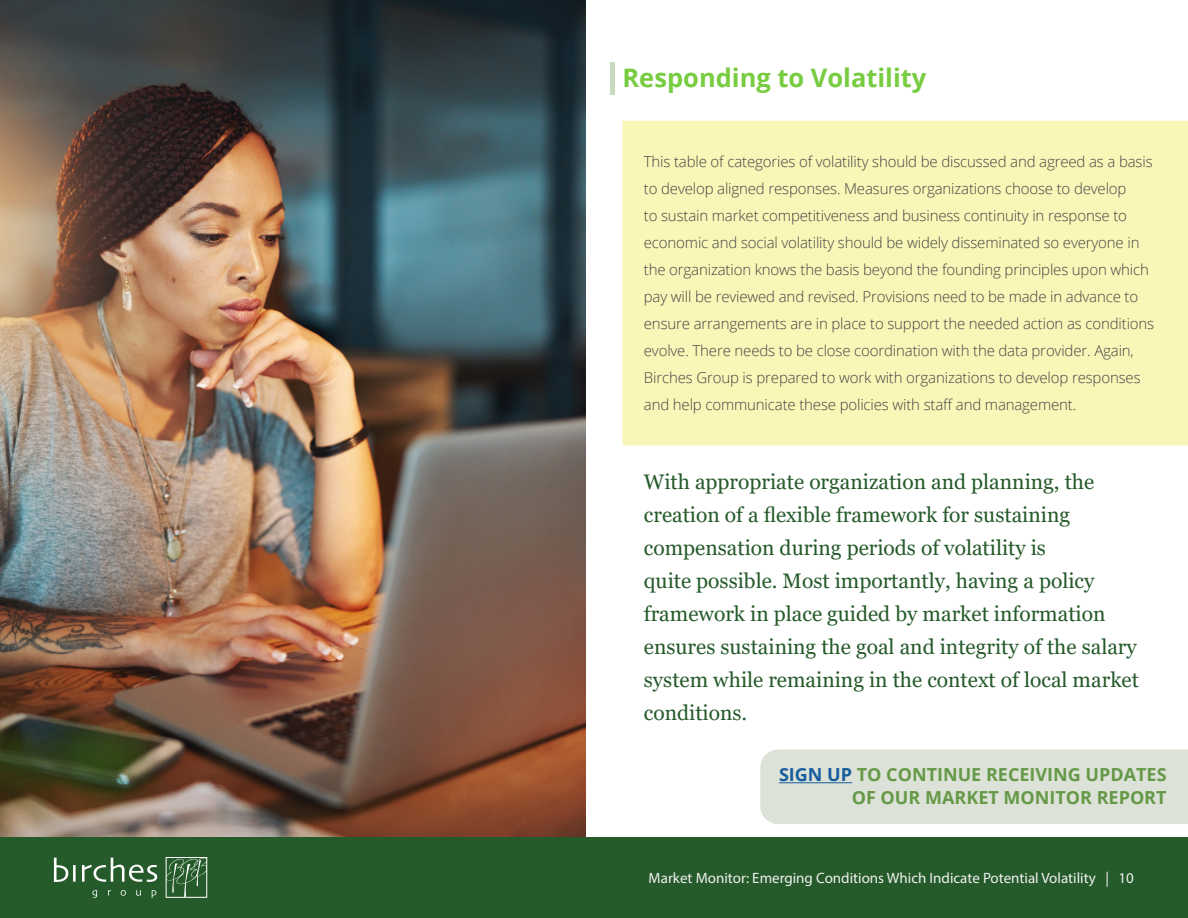
<style>
.page{position:relative;width:1188px;height:918px;background:#fff}
.page>*{position:absolute;margin:0;border:0;box-sizing:border-box;transform-origin:0 0}
.t1{font:700 25.5px "Open Sans";color:#77cc40}
.t2{font:21px/33px "Georgia";color:#255a2a}
.t3{font:700 18px/22.5px "Open Sans";color:#659947;text-align:right}
.Body{font:300 15px/27px "Open Sans";letter-spacing:-.01em;color:#434344}
.t4{font:15px "Myriad Pro";color:#eef0ed}
.s1{color:#175d9e}
</style>
<div class="page">
<div style="left:610px;top:62px;width:5px;height:32px;background:#c9dbbe"></div>
<div style="left:622px;top:121px;width:566px;height:325px;background:#faf6b7;border:2px solid #f9f4a6"></div>
<div style="left:760px;top:750px;width:428px;height:74px;background:#dce2d7"></div>
<hr style="left:779px;top:782px;width:73px;height:1px;background:#175d9e">
<img style="left:0;top:0;width:585px;height:837px">
<div style="left:0;top:837px;width:1188px;height:81px;background:#255a2a"></div>
<svg style="left:54px;top:858px;width:22px;height:24px"></svg>
<svg style="left:82px;top:858px;width:75px;height:24px"></svg>
<svg style="left:92px;top:890px;width:5px;height:8px"></svg>
<svg style="left:121px;top:890px;width:5px;height:6px"></svg>
<svg style="left:136px;top:890px;width:5px;height:6px"></svg>
<svg style="left:152px;top:890px;width:4px;height:8px"></svg>
<svg style="left:166px;top:857px;width:41px;height:41px"></svg>
<h2 class="t1" style="left:622px;top:60px;width:305px">Responding to Volatility</h2>
<p class="Body" style="left:644px;top:148px;width:512px">This table of categories of volatility should be discussed and agreed as a basis to develop aligned responses. Measures organizations choose to develop<br>to sustain market competitiveness and business continuity in response to economic and social volatility should be widely disseminated so everyone in the organization knows the basis beyond the founding principles upon which pay will be reviewed and revised. Provisions need to be made in advance to ensure arrangements are in place to support the needed action as conditions evolve. There needs to be close coordination with the data provider. Again, Birches Group is prepared to work with organizations to develop responses and help communicate these policies with staff and management.</p>
<h1 class="t2" style="left:644px;top:465px;width:497px">With appropriate organization and planning, the creation of a flexible framework for sustaining compensation during periods of volatility is<br>quite possible. Most importantly, having a policy framework in place guided by market information ensures sustaining the goal and integrity of the salary system while remaining in the context of local market conditions.</h1>
<h3 class="t3" style="left:779px;top:763px;width:389px"><span class="s1">SIGN UP</span> TO CONTINUE RECEIVING UPDATES<br>OF OUR MARKET MONITOR REPORT</h3>
<p class="t4" style="left:649px;top:869px;width:487px">Market Monitor: Emerging Conditions Which Indicate Potential Volatility | 10</p>
</div>
